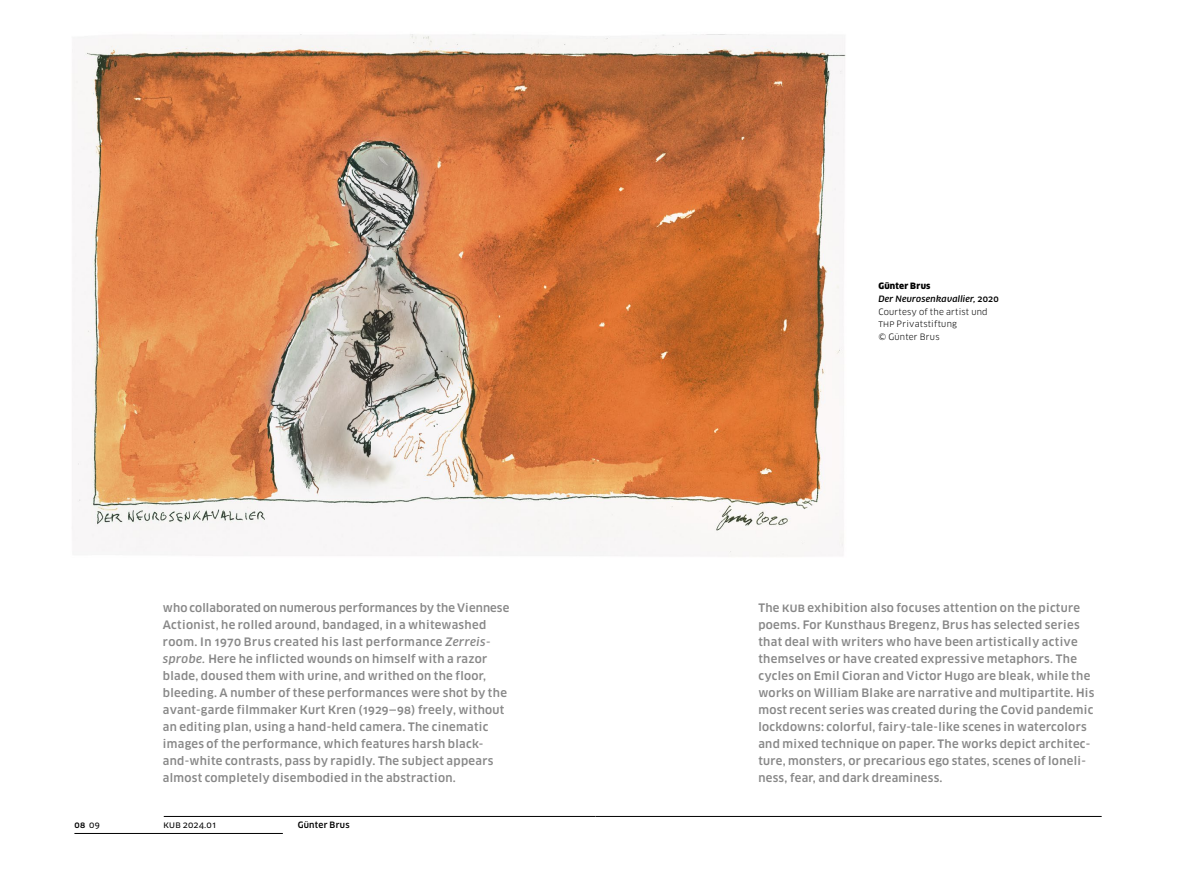
<style>
.page{position:relative;width:1191px;height:893px;background:#fff}
.page>*{position:absolute;margin:0;border:0;box-sizing:border-box;transform-origin:0 0}
.t1{font:500 11.4px/17px "Clan Pro";letter-spacing:.03em;color:#878787}
.t2{font:8.55px/12.8px "Clan Pro";letter-spacing:.03em;color:#000}
.t3{font:500 8.55px "Clan Pro";letter-spacing:.03em;color:#000}
.t4{font:8.55px "Clan Pro News";letter-spacing:.02em;color:#000}
.s1{font-style:italic}
.s2{font-family:"Clan Pro News";font-weight:400}
.s3{font-weight:900}
.s4{font-weight:500;font-style:italic}
.s5{font-weight:500}
</style>
<div class="page">
<img style="left:72px;top:34px;width:774px;height:522px">
<hr style="left:164px;top:816px;width:431px;height:1px;background:#000">
<hr style="left:74px;top:833px;width:209px;height:1px;background:#000">
<hr style="left:595px;top:816px;width:506px;height:1px;background:#000">
<p class="t1" style="left:163px;top:600px;width:348px">who collaborated on numerous performances by the Viennese Actionist, he rolled around, bandaged, in a whitewashed room. In 1970 Brus created his last performance <span class="s1">Zerreis&shy;sprobe.</span> Here he inflicted wounds on himself with a razor blade, doused them with urine, and writhed on the floor, bleeding. A number of these performances were shot by the avant-garde filmmaker Kurt Kren (1929—98) freely, without an editing plan, using a hand-held camera. The cinematic images of the performance, which features harsh black&shy;and-white contrasts, pass by rapidly. The subject appears almost completely disembodied in the abstraction.</p>
<p class="t3" style="left:74px;top:819px;width:27px">08 <span class="s2">09</span></p>
<p class="t4" style="left:163px;top:819px;width:54px">KUB 2024.01</p>
<p class="t3" style="left:298px;top:819px;width:53px">Günter Brus</p>
<p class="t2" style="left:878px;top:280px;width:122px"><span class="s3">Günter Brus<br></span><span class="s4">Der Neurosenkavallier,</span> <span class="s5">2020<br></span>Courtesy of the artist und<br>THP Privatstiftung<br>© Günter Brus</p>
<p class="t1" style="left:758px;top:600px;width:337px">The KUB exhibition also focuses attention on the picture poems. For Kunsthaus Bregenz, Brus has selected series that deal with writers who have been artistically active themselves or have created expressive metaphors. The cycles on Emil Cioran and Victor Hugo are bleak, while the works on William Blake are narrative and multipartite. His most recent series was created during the Covid pandemic lockdowns: colorful, fairy-tale-like scenes in watercolors and mixed technique on paper. The works depict architec&shy;ture, monsters, or precarious ego states, scenes of loneli&shy;ness, fear, and dark dreaminess.</p>
</div>
